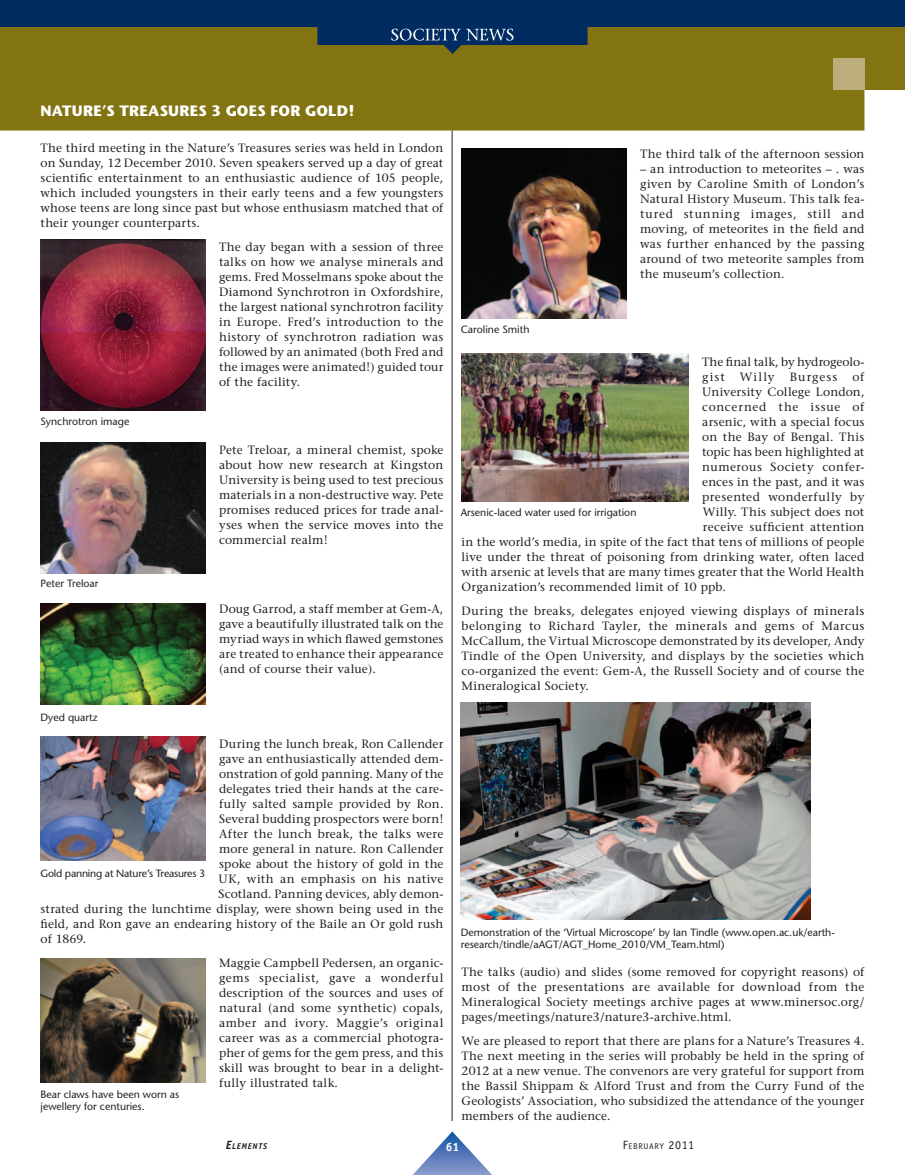
<style>
.page{position:relative;width:905px;height:1175px;background:#fff}
.page>*{position:absolute;margin:0;border:0;box-sizing:border-box;transform-origin:0 0}
.NIVEAU_1{font:700 15px "Stone Sans";letter-spacing:.015em;color:#fff}
.Texte_courant{font:12px/15px "Stone Serif";letter-spacing:.015em;color:#231f20;text-align:justify}
.Texte_courant-2{font:12px "Stone Serif";letter-spacing:.045em;color:#231f20}
.Texte_courant-3{font:12px "Stone Serif";letter-spacing:.04em;color:#231f20}
.Texte_courant-4{font:12px "Stone Serif";letter-spacing:.065em;color:#231f20}
.Texte_courant-5{font:12px "Stone Serif";letter-spacing:.085em;color:#231f20}
.t1{font:700 12px "Officina Sans";color:#fff}
.Vignette_photo{font:10.5px/12px "Stone Sans";color:#231f20}
.Vignette_photo-2{font:10.5px "Stone Sans";letter-spacing:-.02em;color:#231f20}
.t2{font:8.4px "Officina Sans";letter-spacing:.085em;color:#231f20}
.t3{font:italic 700 8.4px "Officina Sans";letter-spacing:.08em;color:#231f20}
.s1{font-size:12px}
</style>
<div class="page">
<div style="left:0;top:54px;width:904px;height:76px;background:#837412"></div>
<img style="left:40px;top:240px;width:165px;height:170px">
<img style="left:40px;top:443px;width:165px;height:130px">
<img style="left:40px;top:603px;width:165px;height:101px">
<img style="left:40px;top:736px;width:165px;height:124px">
<img style="left:40px;top:958px;width:165px;height:124px">
<div style="left:832px;top:58px;width:32px;height:32px;background:#bbae7a"></div>
<img style="left:461px;top:148px;width:165px;height:171px">
<img style="left:461px;top:353px;width:227px;height:148px">
<hr style="left:452px;top:130px;width:1px;height:990px;background:#231f20">
<img style="left:460px;top:702px;width:350px;height:217px">
<svg style="left:413px;top:1131px;width:78px;height:43px"></svg>
<svg style="left:0;top:0;width:904px;height:54px;background:#354941"></svg>
<svg style="left:391px;top:29px;width:122px;height:12px"></svg>
<p class="NIVEAU_1" style="left:40px;top:102px;width:315px">NATURE’S TREASURES 3 GOES FOR GOLD!</p>
<p class="Texte_courant" style="left:40px;top:141px;width:404px">The third meeting in the Nature’s Treasures series was held in London on Sunday, 12 December 2010. Seven speakers served up a day of great scientific entertainment to an enthusiastic audience of 105 people, which included youngsters in their early teens and a few youngsters whose teens are long since past but whose enthusiasm matched that of their younger counterparts.</p>
<p class="Texte_courant" style="left:219px;top:240px;width:226px">The day began with a session of three talks on how we analyse minerals and gems. Fred Mosselmans spoke about the Diamond Synchrotron in Oxfordshire, the largest national synchrotron facility in Europe. Fred’s introduction to the history of synchrotron radiation was followed by an animated (both Fred and the images were animated!) guided tour of the facility.</p>
<p class="Vignette_photo" style="left:40px;top:415px;width:90px">Synchrotron image</p>
<p class="Vignette_photo" style="left:40px;top:577px;width:60px">Peter Treloar</p>
<p class="Vignette_photo" style="left:40px;top:711px;width:59px">Dyed quartz</p>
<p class="Texte_courant" style="left:219px;top:442px;width:226px">Pete Treloar, a mineral chemist, spoke about how new research at Kingston University is being used to test precious materials in a non-destructive way. Pete promises reduced prices for trade anal&shy;yses when the service moves into the commercial realm!</p>
<p class="Texte_courant" style="left:219px;top:601px;width:226px">Doug Garrod, a staff member at Gem-A, gave a beautifully illustrated talk on the myriad ways in which flawed gemstones are treated to enhance their appearance (and of course their value).</p>
<p class="Texte_courant" style="left:219px;top:736px;width:226px">During the lunch break, Ron Callender</p>
<p class="Texte_courant" style="left:219px;top:751px;width:226px">gave an enthusiastically attended dem-</p>
<p class="Texte_courant" style="left:219px;top:766px;width:226px">onstration of gold panning. Many of the</p>
<p class="Texte_courant" style="left:219px;top:781px;width:226px">delegates tried their hands at the care-</p>
<p class="Texte_courant" style="left:219px;top:796px;width:226px">fully salted sample provided by Ron.</p>
<p class="Texte_courant" style="left:219px;top:811px;width:226px">Several budding prospectors were born!</p>
<p class="Texte_courant" style="left:219px;top:826px;width:226px">After the lunch break, the talks were</p>
<p class="Texte_courant" style="left:219px;top:841px;width:226px">more general in nature. Ron Callender</p>
<p class="Texte_courant" style="left:219px;top:856px;width:226px">spoke about the history of gold in the</p>
<p class="Texte_courant" style="left:219px;top:871px;width:226px">UK, with an emphasis on his native</p>
<p class="Texte_courant" style="left:219px;top:886px;width:226px">Scotland. Panning devices, ably demon-</p>
<p class="Texte_courant" style="left:40px;top:901px;width:404px">strated during the lunchtime display, were shown being used in the</p>
<p class="Texte_courant" style="left:40px;top:916px;width:404px">field, and Ron gave an endearing history of the Baile an Or gold rush</p>
<p class="Texte_courant" style="left:40px;top:931px;width:47px">of 1869.</p>
<p class="Texte_courant" style="left:219px;top:955px;width:226px">Maggie Campbell Pedersen, an organic&shy;gems specialist, gave a wonderful description of the sources and uses of natural (and some synthetic) copals, amber and ivory. Maggie’s original career was as a commercial photogra&shy;pher of gems for the gem press, and this skill was brought to bear in a delight&shy;fully illustrated talk.</p>
<p class="Vignette_photo-2" style="left:40px;top:866px;width:166px">Gold panning at Nature’s Treasures 3</p>
<p class="Vignette_photo" style="left:40px;top:1088px;width:140px">Bear claws have been worn as jewellery for centuries.</p>
<p class="Vignette_photo" style="left:460px;top:324px;width:70px">Caroline Smith</p>
<p class="Texte_courant" style="left:640px;top:147px;width:226px">The third talk of the afternoon session</p>
<p class="Texte_courant" style="left:640px;top:162px;width:226px">– an introduction to meteorites – . was given by Caroline Smith of London’s Natural History Museum. This talk fea&shy;tured stunning images, still and moving, of meteorites in the field and was further enhanced by the passing around of two meteorite samples from the museum’s collection.</p>
<p class="Texte_courant" style="left:702px;top:354px;width:164px">The final talk, by hydrogeolo&shy;gist</p>
<p class="Texte_courant" style="left:740px;top:369px;width:36px">Willy</p>
<p class="Texte_courant-5" style="left:789px;top:369px;width:49px">Burgess</p>
<p class="Texte_courant" style="left:852px;top:369px;width:14px">of</p>
<p class="Texte_courant" style="left:702px;top:384px;width:164px">University College London,</p>
<p class="Texte_courant-4" style="left:702px;top:399px;width:164px">concerned the issue of</p>
<p class="Texte_courant" style="left:702px;top:414px;width:164px">arsenic, with a special focus</p>
<p class="Texte_courant" style="left:702px;top:429px;width:164px">on the Bay of Bengal. This</p>
<p class="Texte_courant" style="left:702px;top:444px;width:164px">topic has been highlighted at</p>
<p class="Texte_courant-2" style="left:702px;top:459px;width:164px">numerous Society confer-</p>
<p class="Texte_courant" style="left:702px;top:474px;width:164px">ences in the past, and it was</p>
<p class="Texte_courant-3" style="left:702px;top:489px;width:164px">presented wonderfully by</p>
<p class="Texte_courant" style="left:702px;top:504px;width:163px">Willy. This subject does not</p>
<p class="Texte_courant" style="left:702px;top:519px;width:163px">receive sufficient attention</p>
<p class="Texte_courant" style="left:461px;top:534px;width:404px">in the world’s media, in spite of the fact that tens of millions of people</p>
<p class="Texte_courant" style="left:461px;top:549px;width:404px">live under the threat of poisoning from drinking water, often laced</p>
<p class="Texte_courant" style="left:461px;top:564px;width:404px">with arsenic at levels that are many times greater that the World Health</p>
<p class="Texte_courant" style="left:461px;top:579px;width:266px">Organization’s recommended limit of 10 ppb.</p>
<p class="Texte_courant" style="left:461px;top:603px;width:404px">During the breaks, delegates enjoyed viewing displays of minerals belonging to Richard Tayler, the minerals and gems of Marcus McCallum, the Virtual Microscope demonstrated by its developer, Andy Tindle of the Open University, and displays by the societies which co-organized the event: Gem-A, the Russell Society and of course the Mineralogical Society.</p>
<p class="Vignette_photo" style="left:460px;top:506px;width:177px">Arsenic-laced water used for irrigation</p>
<p class="Vignette_photo" style="left:460px;top:926px;width:375px">Demonstration of the ‘Virtual Microscope’ by Ian Tindle (www.open.ac.uk/earth&shy;research/tindle/aAGT/AGT_Home_2010/VM_Team.html)</p>
<p class="Texte_courant" style="left:461px;top:964px;width:404px">The talks (audio) and slides (some removed for copyright reasons) of most of the presentations are available for download from the Mineralogical Society meetings archive pages at www.minersoc.org/ pages/meetings/nature3/nature3-archive.html.</p>
<p class="Texte_courant" style="left:461px;top:1033px;width:404px">We are pleased to report that there are plans for a Nature’s Treasures 4.<br>The next meeting in the series will probably be held in the spring of 2012 at a new venue. The convenors are very grateful for support from the Bassil Shippam &amp; Alford Trust and from the Curry Fund of the Geologists’ Association, who subsidized the attendance of the younger members of the audience.</p>
<p class="t3" style="left:226px;top:1141px;width:43px"><span class="s1">E</span>LEMENTS</p>
<p class="t1" style="left:446px;top:1139px;width:15px">61</p>
<p class="t2" style="left:622px;top:1141px;width:73px"><span class="s1">F</span>EBRUARY <span class="s1">2011</span></p>
</div>
